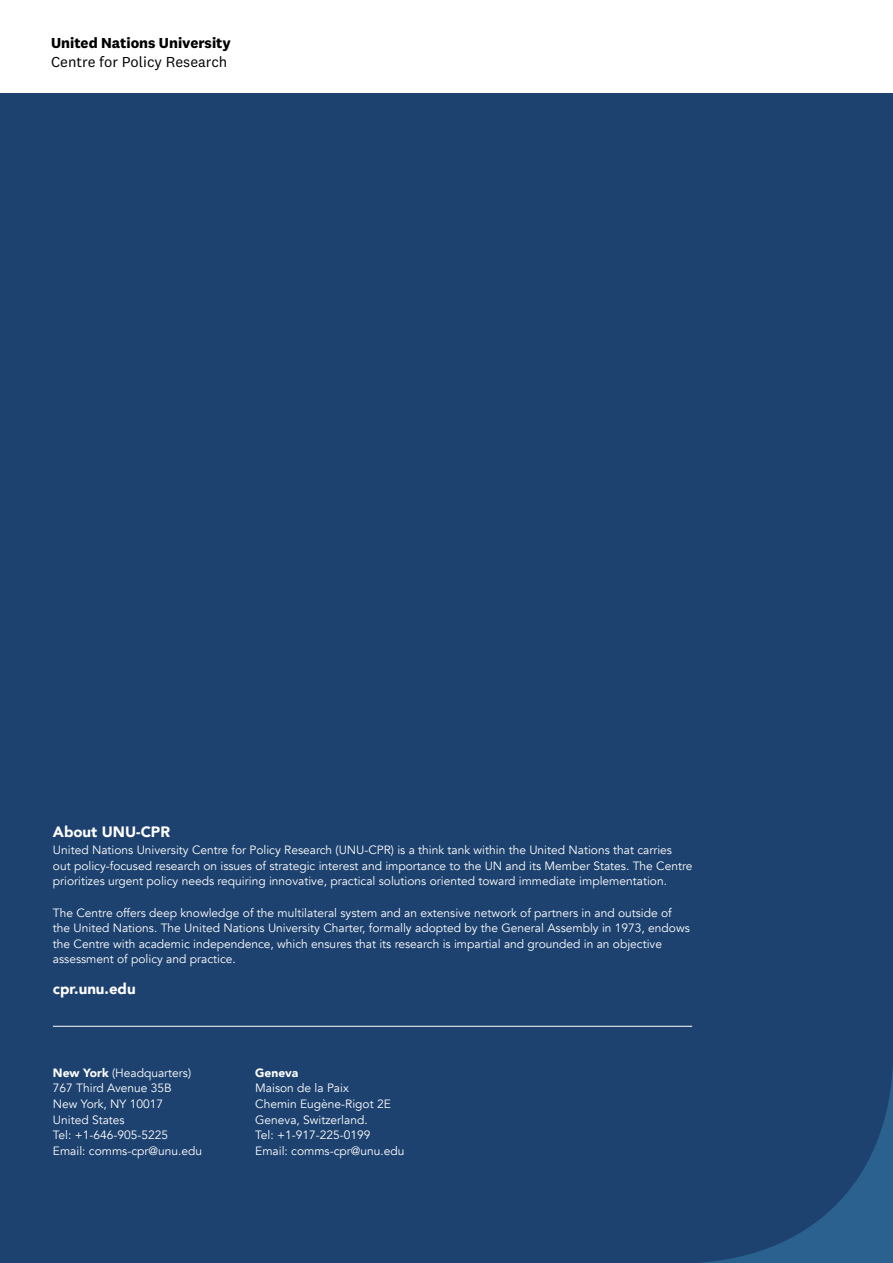
<style>
.page{position:relative;width:893px;height:1263px;background:#fff}
.page>*{position:absolute;margin:0;border:0;box-sizing:border-box;transform-origin:0 0}
.t1{font:700 15px "Test National 2";color:#000}
.t2{font:15px "Test National 2";color:#000}
.t3{font:900 15px "Avenir";color:#fff}
.t4{font:12px/15.6px "Avenir";color:#fff}
.t5{font:900 12px "Avenir";color:#fff}
.s1{font-weight:900}
</style>
<div class="page">
<div style="left:0;top:93px;width:893px;height:1170px;background:#1e426f"></div>
<svg style="left:701px;top:1070px;width:192px;height:193px"></svg>
<hr style="left:53px;top:1026px;width:639px;height:1px;background:#fff">
<p class="t1" style="left:51px;top:33px;width:181px">United Nations University</p>
<p class="t2" style="left:51px;top:53px;width:178px">Centre for Policy Research</p>
<p class="t3" style="left:53px;top:819px;width:119px">About UNU-CPR</p>
<p class="t4" style="left:53px;top:842px;width:641px">United Nations University Centre for Policy Research (UNU-CPR) is a think tank within the United Nations that carries out policy-focused research on issues of strategic interest and importance to the UN and its Member States. The Centre prioritizes urgent policy needs requiring innovative, practical solutions oriented toward immediate implementation.</p>
<p class="t4" style="left:53px;top:905px;width:638px">The Centre offers deep knowledge of the multilateral system and an extensive network of partners in and outside of the United Nations. The United Nations University Charter, formally adopted by the General Assembly in 1973, endows the Centre with academic independence, which ensures that its research is impartial and grounded in an objective assessment of policy and practice.</p>
<p class="t3" style="left:53px;top:976px;width:84px">cpr.unu.edu</p>
<p class="t4" style="left:53px;top:1065px;width:151px"><span class="s1">New York</span> (Headquarters)<br>767 Third Avenue 35B<br>New York, NY 10017<br>United States<br>Tel: +1-646-905-5225<br>Email: comms-cpr@unu.edu</p>
<p class="t5" style="left:255px;top:1062px;width:45px">Geneva</p>
<p class="t4" style="left:255px;top:1081px;width:151px">Maison de la Paix<br>Chemin Eugène-Rigot 2E<br>Geneva, Switzerland.<br>Tel: +1-917-225-0199<br>Email: comms-cpr@unu.edu</p>
</div>
